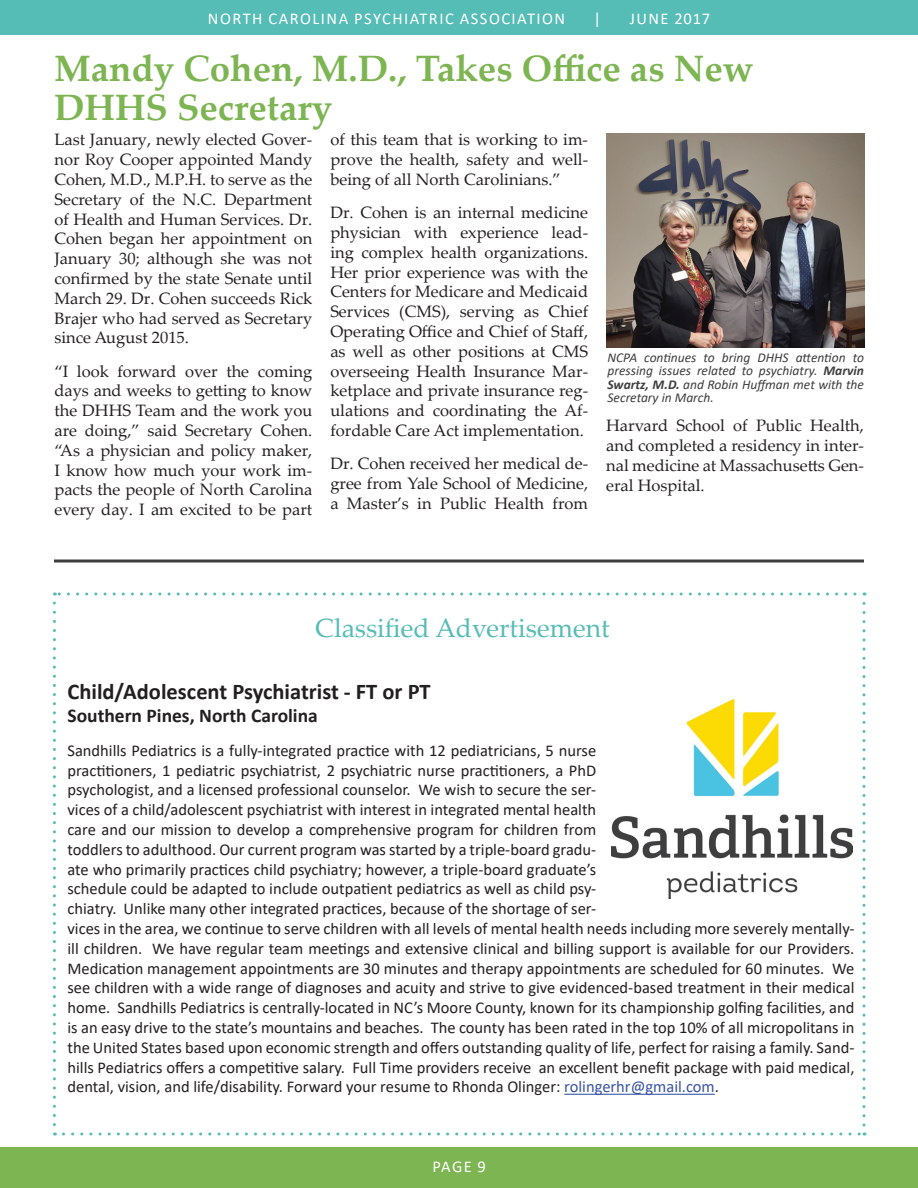
<style>
.page{position:relative;width:918px;height:1188px;background:#fff}
.page>*{position:absolute;margin:0;border:0;box-sizing:border-box;transform-origin:0 0}
.t1{font:700 36.75px/39px "Palatino Linotype";color:#7cb551}
.t2{font:26.4px "Palatino Linotype";color:#56bcb6}
.t3{font:700 22.5px "Calibri";color:#231f20}
.t4{font:700 19.5px "Calibri";color:#231f20}
.t5{font:16.5px/19.8px "Calibri";color:#231f20}
.t6{font:16.5px/19.8px "Palatino Linotype";color:#231f20;text-align:justify}
.t7{font:16.5px "Calibri";letter-spacing:.09em;color:#fff}
.t8{font:16.5px "Calibri";letter-spacing:.07em;color:#fff}
.t9{font:italic 13.5px/13.5px "Calibri";color:#3e3e3f;text-align:justify}
.s1{font-weight:700}
.s2{color:#3853a3}
</style>
<div class="page">
<div style="left:0;top:1148px;width:918px;height:40px;background:#7cb551"></div>
<div style="left:0;top:0;width:918px;height:34px;background:#56bcb6"></div>
<svg style="left:53px;top:603px;width:3px;height:533px"></svg>
<svg style="left:63px;top:1132px;width:802px;height:4px"></svg>
<svg style="left:862px;top:592px;width:4px;height:533px"></svg>
<svg style="left:54px;top:592px;width:801px;height:4px"></svg>
<hr style="left:54px;top:560px;width:810px;height:3px;background:#3e3e3f">
<img style="left:606px;top:133px;width:258px;height:214px">
<hr style="left:564px;top:1094px;width:151px;height:1px;background:#3853a3">
<img style="left:612px;top:699px;width:240px;height:200px">
<p class="t7" style="left:208px;top:7px;width:12px">NORTH</p>
<p class="t7" style="left:269px;top:7px;width:298px">CARO LINA Psychiatric Association</p>
<p class="t7" style="left:594px;top:7px;width:9px">|</p>
<p class="t8" style="left:630px;top:7px;width:82px">June 2017</p>
<h1 class="t1" style="left:54px;top:48px;width:701px">Mandy Cohen, M.D., Takes Office as New<br>DHHS</h1>
<h1 class="t1" style="left:177px;top:87px;width:156px">Secretary</h1>
<p class="t6" style="left:54px;top:129px;width:259px">Last January, newly elected Gover&shy;nor Roy Cooper appointed Mandy Cohen, M.D., M.P.H. to serve as the Secretary of the N.C. Department of Health and Human Services. Dr.<br>Cohen began her appointment on January 30; although she was not confirmed by the state Senate until March 29. Dr. Cohen succeeds Rick Brajer who had served as Secretary since August 2015.</p>
<p class="t6" style="left:54px;top:361px;width:259px">“I look forward over the coming days and weeks to getting to know the DHHS Team and the work you are doing,” said Secretary Cohen. “As a physician and policy maker, I know how much your work im&shy;pacts the people of North Carolina every day. I am excited to be part</p>
<p class="t6" style="left:330px;top:129px;width:259px">of this team that is working to im&shy;prove the health, safety and well&shy;being of all North Carolinians.”</p>
<p class="t6" style="left:330px;top:202px;width:259px">Dr. Cohen is an internal medicine physician with experience lead&shy;ing complex health organizations.<br>Her prior experience was with the Centers for Medicare and Medicaid Services (CMS), serving as Chief Operating Office and Chief of Staff, as well as other positions at CMS overseeing Health Insurance Mar&shy;ketplace and private insurance reg&shy;ulations and coordinating the Af&shy;fordable Care Act implementation.</p>
<p class="t6" style="left:330px;top:453px;width:259px">Dr. Cohen received her medical de&shy;gree from Yale School of Medicine, a Master’s in Public Health from</p>
<p class="t9" style="left:608px;top:350px;width:258px">NCPA continues to bring DHHS attention to pressing issues related to psychiatry. <span class="s1">Marvin Swartz, M.D.</span> and Robin Huffman met with the Secretary in March.</p>
<p class="t6" style="left:606px;top:415px;width:259px">Harvard School of Public Health, and completed a residency in inter&shy;nal medicine at Massachusetts Gen&shy;eral Hospital.</p>
<h2 class="t2" style="left:315px;top:610px;width:296px">Classified Advertisement</h2>
<h3 class="t3" style="left:68px;top:676px;width:365px">Child/Adolescent Psychiatrist - FT or PT</h3>
<p class="t4" style="left:67px;top:702px;width:252px">Southern Pines, North Carolina</p>
<p class="t5" style="left:68px;top:740px;width:789px">Sandhills Pediatrics is a fully-integrated practice with 12 pediatricians, 5 nurse<br>practitioners, 1 pediatric psychiatrist, 2 psychiatric nurse practitioners, a PhD<br>psychologist, and a licensed professional counselor. We wish to secure the ser-<br>vices of a child/adolescent psychiatrist with interest in integrated mental health<br>care and our mission to develop a comprehensive program for children from<br>toddlers to adulthood. Our current program was started by a triple-board gradu-<br>ate who primarily practices child psychiatry; however, a triple-board graduate’s<br>schedule could be adapted to include outpatient pediatrics as well as child psy-<br>chiatry. Unlike many other integrated practices, because of the shortage of ser-<br>vices in the area, we continue to serve children with all levels of mental health needs including more severely mentally&shy;ill children. We have regular team meetings and extensive clinical and billing support is available for our Providers.<br>Medication management appointments are 30 minutes and therapy appointments are scheduled for 60 minutes. We see children with a wide range of diagnoses and acuity and strive to give evidenced-based treatment in their medical home. Sandhills Pediatrics is centrally-located in NC’s Moore County, known for its championship golfing facilities, and is an easy drive to the state’s mountains and beaches. The county has been rated in the top 10% of all micropolitans in the United States based upon economic strength and offers outstanding quality of life, perfect for raising a family. Sand&shy;hills Pediatrics offers a competitive salary. Full Time providers receive an excellent benefit package with paid medical, dental, vision, and life/disability. Forward your resume to Rhonda Olinger: <span class="s2">rolingerhr@gmail.com</span>.</p>
<p class="t7" style="left:432px;top:1155px;width:55px">Pag e 9</p>
</div>
